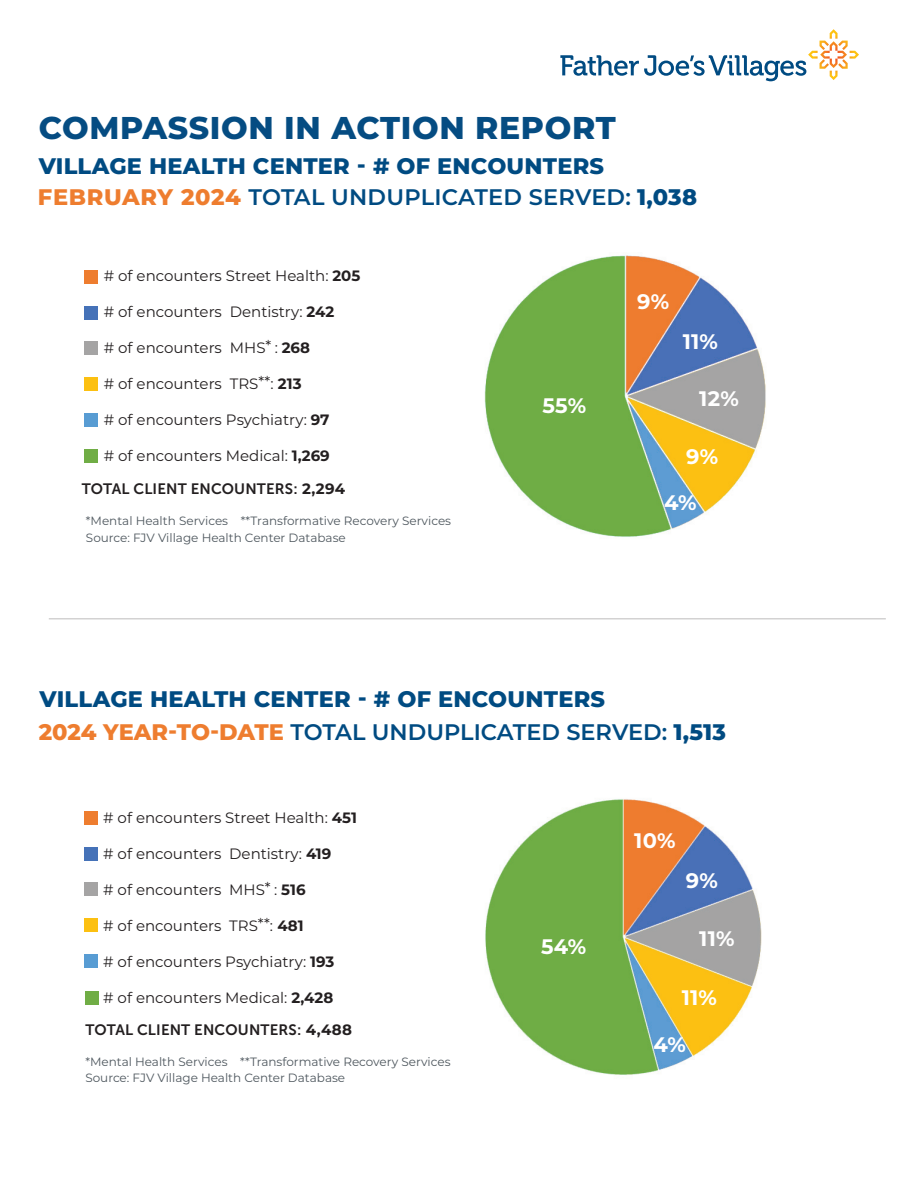
<style>
.page{position:relative;width:918px;height:1188px;background:#fff}
.page>*{position:absolute;margin:0;border:0;box-sizing:border-box;transform-origin:0 0}
.t1{font:800 31.5px "Montserrat";letter-spacing:.02em;color:#054c82}
.t2{font:800 22.5px/32.8px "Montserrat";letter-spacing:.01em;color:#004b82}
.t3{font:600 22.5px "Montserrat";letter-spacing:.01em;color:#004b82}
.t4{font:700 21px "Montserrat";letter-spacing:.01em;color:#fff}
.t5{font:15px "Montserrat";color:#231f20}
.t6{font:15px "Museo Sans 700";letter-spacing:.01em;color:#231f20}
.t7{font:12px/16.5px "Montserrat";color:#4e575e}
.s1{font-weight:800;color:#ee7d2f}
.s2{font-weight:800}
.s3{font-weight:700}
.s4{font-family:"Montserrat";font-weight:700}
.s5{color:#ee7d2f}
.s6{font-weight:600}
</style>
<div class="page">
<div style="left:84px;top:271px;width:13px;height:13px;background:#ee7d2f"></div>
<div style="left:84px;top:307px;width:13px;height:13px;background:#4572b8"></div>
<div style="left:84px;top:341px;width:13px;height:14px;background:#a5a4a4"></div>
<div style="left:84px;top:377px;width:13px;height:14px;background:#fcc011"></div>
<div style="left:84px;top:413px;width:13px;height:14px;background:#589cd3"></div>
<div style="left:85px;top:449px;width:13px;height:13px;background:#70ad45"></div>
<svg style="left:560px;top:29px;width:299px;height:52px"></svg>
<img style="left:484px;top:255px;width:282px;height:282px">
<img style="left:485px;top:799px;width:277px;height:276px">
<div style="left:85px;top:811px;width:13px;height:14px;background:#ee7d2f"></div>
<div style="left:85px;top:847px;width:13px;height:14px;background:#4572b8"></div>
<div style="left:85px;top:882px;width:13px;height:13px;background:#a5a4a4"></div>
<div style="left:85px;top:918px;width:13px;height:13px;background:#fcc011"></div>
<div style="left:85px;top:954px;width:13px;height:13px;background:#589cd3"></div>
<div style="left:85px;top:991px;width:14px;height:13px;background:#70ad45"></div>
<hr style="left:49px;top:618px;width:837px;height:2px;background:#d3d2d2">
<h1 class="t1" style="left:39px;top:105px;width:579px">COMPASSION IN ACTION REPORT</h1>
<h2 class="t2" style="left:39px;top:148px;width:567px">VILLAGE HEALTH CENTER - # OF ENCOUNTERS</h2>
<h2 class="t3" style="left:38px;top:181px;width:661px"><span class="s1">FEBRUARY 2024</span> TOTAL UNDUPLICATED SERVED: <span class="s2">1,038</span></h2>
<p class="t5" style="left:104px;top:265px;width:258px"># of encounters Street Health: <span class="s3">205</span></p>
<p class="t5" style="left:104px;top:301px;width:232px"># of encounters Dentistry: <span class="s3">242</span></p>
<p class="t5" style="left:104px;top:337px;width:208px"># of encounters MHS* : <span class="s3">268</span></p>
<p class="t5" style="left:104px;top:373px;width:199px"># of encounters TRS**: <span class="s3">213</span></p>
<p class="t5" style="left:104px;top:409px;width:227px"># of encounters Psychiatry: <span class="s3">97</span></p>
<p class="t5" style="left:104px;top:445px;width:228px"># of encounters Medical: <span class="s3">1,269</span></p>
<p class="t6" style="left:82px;top:480px;width:265px">TOTAL CLIENT ENCOUNTERS: <span class="s4">2,294</span></p>
<p class="t7" style="left:86px;top:512px;width:367px">*Mental Health Services **Transformative Recovery Services<br>Source: FJV Village Health Center Database</p>
<h3 class="t4" style="left:543px;top:390px;width:45px">55%</h3>
<h3 class="t4" style="left:637px;top:286px;width:34px">9%</h3>
<h3 class="t4" style="left:683px;top:327px;width:37px">11%</h3>
<h3 class="t4" style="left:699px;top:383px;width:41px">12%</h3>
<h3 class="t4" style="left:686px;top:442px;width:34px">9%</h3>
<h3 class="t4" style="left:664px;top:488px;width:34px">4%</h3>
<h2 class="t2" style="left:39px;top:682px;width:689px">VILLAGE HEALTH CENTER - # OF ENCOUNTERS<br><span class="s5">2024 YEAR-TO-DATE</span> <span class="s6">TOTAL UNDUPLICATED SERVED:</span> 1,513</h2>
<p class="t5" style="left:103px;top:807px;width:255px"># of encounters Street Health: <span class="s3">451</span></p>
<p class="t5" style="left:103px;top:843px;width:230px"># of encounters Dentistry: <span class="s3">419</span></p>
<p class="t5" style="left:103px;top:879px;width:204px"># of encounters MHS* : <span class="s3">516</span></p>
<p class="t5" style="left:103px;top:915px;width:202px"># of encounters TRS**: <span class="s3">481</span></p>
<p class="t5" style="left:103px;top:951px;width:233px"># of encounters Psychiatry: <span class="s3">193</span></p>
<p class="t5" style="left:103px;top:987px;width:232px"># of encounters Medical: <span class="s3">2,428</span></p>
<p class="t6" style="left:85px;top:1021px;width:268px">TOTAL CLIENT ENCOUNTERS: <span class="s4">4,488</span></p>
<p class="t7" style="left:85px;top:1053px;width:367px">*Mental Health Services **Transformative Recovery Services<br>Source: FJV Village Health Center Database</p>
<h3 class="t4" style="left:541px;top:931px;width:47px">54%</h3>
<h3 class="t4" style="left:634px;top:825px;width:43px">10%</h3>
<h3 class="t4" style="left:686px;top:865px;width:34px">9%</h3>
<h3 class="t4" style="left:699px;top:923px;width:37px">11%</h3>
<h3 class="t4" style="left:682px;top:982px;width:37px">11%</h3>
<h3 class="t4" style="left:654px;top:1030px;width:34px">4%</h3>
</div>
